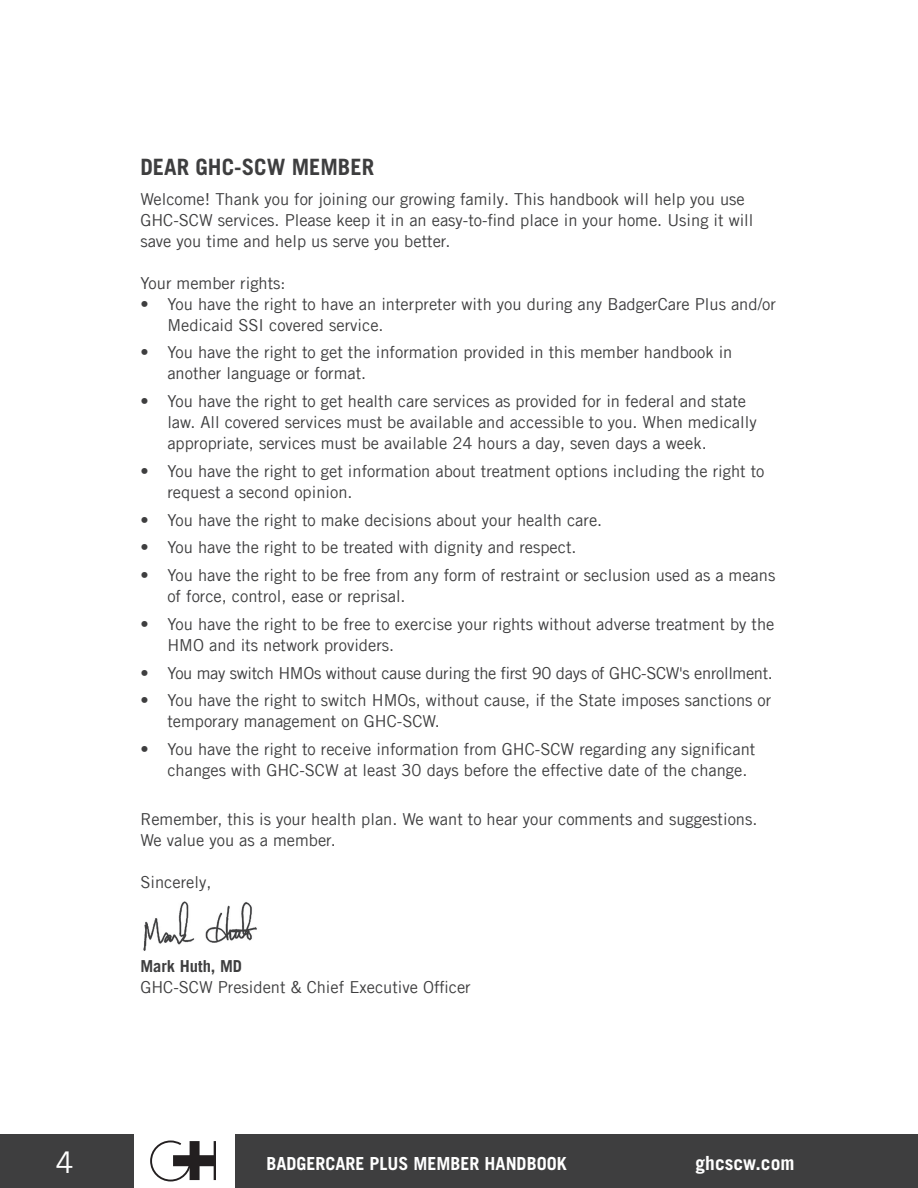
<style>
.page{position:relative;width:918px;height:1188px;background:#fff}
.page>*{position:absolute;margin:0;border:0;box-sizing:border-box;transform-origin:0 0}
.t1{font:30px "Trade Gothic LT Com";color:#fff}
.t2{font:700 22.5px "Trade Gothic LT Com";color:#3e3e3f}
.t3{font:700 19.5px "Trade Gothic LT Com";color:#fff}
.t4{font:700 18px "Trade Gothic LT Com";color:#fff}
.Body{font:16.5px/21px "Trade Gothic LT Com";color:#3e3e3f}
.Body-2{font:16.5px "Trade Gothic LT Com";letter-spacing:-.02em;color:#3e3e3f}
.Body-3{font:700 16.5px "Trade Gothic LT Com";color:#3e3e3f}
</style>
<div class="page">
<div style="left:236px;top:1134px;width:682px;height:54px;background:#3e3e3f"></div>
<div style="left:0;top:1134px;width:134px;height:54px;background:#3e3e3f"></div>
<svg style="left:150px;top:1140px;width:66px;height:42px"></svg>
<img style="left:143px;top:901px;width:114px;height:50px">
<h2 class="t2" style="left:140px;top:153px;width:235px">DEAR GHC-SCW MEMBER</h2>
<p class="Body" style="left:140px;top:188px;width:615px">Welcome! Thank you for joining our growing family. This handbook will help you use<br>GHC-SCW services. Please keep it in an easy-to-find place in your home. Using it will save you time and help us serve you better.</p>
<p class="Body" style="left:140px;top:272px;width:147px">Your member rights:</p>
<p class="Body" style="left:167px;top:293px;width:610px;text-indent:-27px">• You have the right to have an interpreter with you during any BadgerCare Plus and/or<br>Medicaid SSI covered service.</p>
<p class="Body" style="left:167px;top:342px;width:567px;text-indent:-27px">• You have the right to get the information provided in this member handbook in another language or format.</p>
<p class="Body" style="left:167px;top:391px;width:591px;text-indent:-27px">• You have the right to get health care services as provided for in federal and state law. All covered services must be available and accessible to you. When medically appropriate, services must be available 24 hours a day, seven days a week.</p>
<p class="Body" style="left:167px;top:460px;width:599px;text-indent:-27px">• You have the right to get information about treatment options including the right to request a second opinion.</p>
<p class="Body" style="left:140px;top:509px;width:463px">• You have the right to make decisions about your health care.</p>
<p class="Body" style="left:140px;top:537px;width:438px">• You have the right to be treated with dignity and respect.</p>
<p class="Body" style="left:167px;top:565px;width:610px;text-indent:-27px">• You have the right to be free from any form of restraint or seclusion used as a means of force, control, ease or reprisal.</p>
<p class="Body" style="left:167px;top:613px;width:609px;text-indent:-27px">• You have the right to be free to exercise your rights without adverse treatment by the<br>HMO and its network providers.</p>
<p class="Body-2" style="left:140px;top:663px;width:634px">• You may switch HMOs without cause during the first 90 days of GHC-SCW's enrollment.</p>
<p class="Body" style="left:167px;top:690px;width:605px;text-indent:-27px">• You have the right to switch HMOs, without cause, if the State imposes sanctions or temporary management on GHC-SCW.</p>
<p class="Body" style="left:167px;top:739px;width:589px;text-indent:-27px">• You have the right to receive information from GHC-SCW regarding any significant changes with GHC-SCW at least 30 days before the effective date of the change.</p>
<p class="Body" style="left:140px;top:808px;width:619px">Remember, this is your health plan. We want to hear your comments and suggestions.<br>We value you as a member.</p>
<p class="Body" style="left:140px;top:871px;width:73px">Sincerely,</p>
<p class="Body-3" style="left:140px;top:956px;width:103px">Mark Huth, MD</p>
<p class="Body" style="left:140px;top:976px;width:332px">GHC-SCW President &amp; Chief Executive Officer</p>
<h1 class="t1" style="left:56px;top:1145px;width:20px">4</h1>
<p class="t4" style="left:267px;top:1153px;width:302px">BADGERCARE PLUS MEMBER HANDBOOK</p>
<p class="t3" style="left:696px;top:1152px;width:100px">ghcscw.com</p>
</div>
